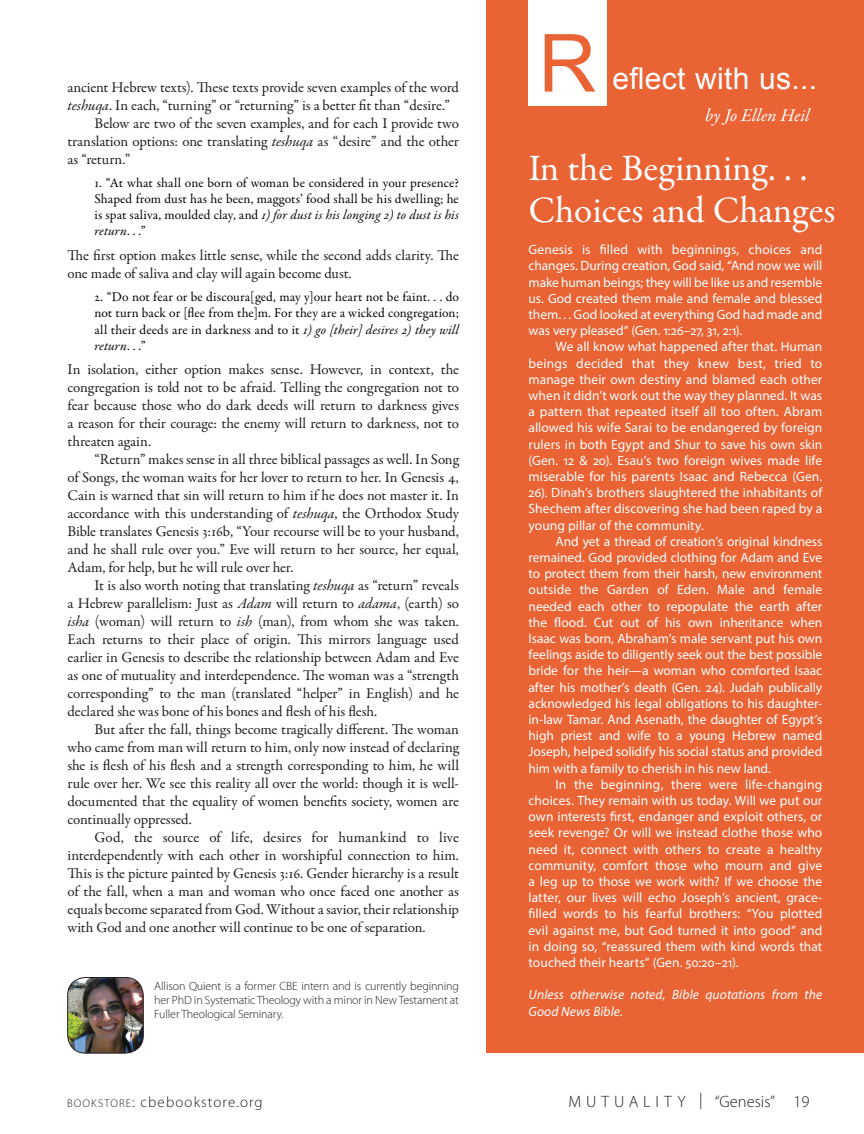
<style>
.page{position:relative;width:864px;height:1134px;background:#fff}
.page>*{position:absolute;margin:0;border:0;box-sizing:border-box;transform-origin:0 0}
.t1{font:80.25px "Arial";color:#ea6335}
.t2{font:37.5px/42px "Garamond Premr Pro";letter-spacing:-.005em;color:#fff}
.t3{font:30px "Arial";letter-spacing:.01em;color:#fff}
.t4{font:italic 18px "Garamond Premr Pro";color:#fff}
.t5{font:300 16.5px "Myriad Pro";letter-spacing:.26em;color:#231f20}
.t6{font:15px/18px "Garamond Premr Pro";letter-spacing:-.005em;color:#231f20;text-align:justify}
.t7{font:300 15px "Myriad Pro";letter-spacing:.075em;color:#231f20}
.t8{font:13.5px/16.2px "Myriad Pro";color:#fff;text-align:justify}
.t9{font:13.5px/16.2px "Garamond Premr Pro";letter-spacing:.015em;color:#040503;text-align:justify}
.t10{font:italic 13.5px/16.2px "Myriad Pro";letter-spacing:.005em;color:#fff}
.t11{font:300 12px/14.4px "Myriad Pro";letter-spacing:-.01em;color:#231f20;text-align:justify}
.s1{font-style:italic}
.s2{font-size:11.25px}
.s3{font-style:inherit}
</style>
<div class="page">
<div style="left:486px;top:0;width:378px;height:1053px;background:#ea6335"></div>
<div style="left:529px;top:0;width:78px;height:105px;background:#fff"></div>
<img style="left:68px;top:978px;width:75px;height:75px">
<div style="left:68px;top:977px;width:75px;height:76px;border:1px solid #231f20;border-radius:18px"></div>
<p class="t6" style="left:68px;top:79px;width:393px">ancient Hebrew texts). These texts provide seven examples of the word</p>
<p class="t6" style="left:68px;top:97px;width:384px"><span class="s1">teshuqa</span>. In each, “turning” or “returning” is a better fit than “desire.”</p>
<p class="t6" style="left:94px;top:115px;width:366px">Below are two of the seven examples, and for each I provide two</p>
<p class="t6" style="left:68px;top:133px;width:393px">translation options: one translating <span class="s1">teshuqa</span> as “desire” and the other</p>
<p class="t6" style="left:68px;top:151px;width:64px">as “return.”</p>
<p class="t9" style="left:94px;top:175px;width:366px">1. “At what shall one born of woman be considered in your presence?<br>Shaped from dust has he been, maggots’ food shall be his dwelling; he is spat saliva, moulded clay, and <span class="s1">1) for dust is his longing 2) to dust is his return</span>. . .”</p>
<p class="t6" style="left:68px;top:247px;width:393px">The first option makes little sense, while the second adds clarity. The one made of saliva and clay will again become dust.</p>
<p class="t9" style="left:94px;top:289px;width:366px">2. “Do not fear or be discoura[ged, may y]our heart not be faint. . . do not turn back or [flee from the]m. For they are a wicked congregation; all their deeds are in darkness and to it <span class="s1">1) go [their] desires 2) they will return</span>. . .”</p>
<p class="t6" style="left:68px;top:361px;width:393px">In isolation, either option makes sense. However, in context, the congregation is told not to be afraid. Telling the congregation not to fear because those who do dark deeds will return to darkness gives a reason for their courage: the enemy will return to darkness, not to threaten again.</p>
<p class="t6" style="left:68px;top:451px;width:393px;text-indent:27px">“Return” makes sense in all three biblical passages as well. In Song of Songs, the woman waits for her lover to return to her. In Genesis 4, Cain is warned that sin will return to him if he does not master it. In accordance with this understanding of <span class="s1">teshuqa</span>, the Orthodox Study Bible translates Genesis 3:16b, “Your recourse will be to your husband, and he shall rule over you.” Eve will return to her source, her equal, Adam, for help, but he will rule over her.</p>
<p class="t6" style="left:68px;top:577px;width:393px;text-indent:27px">It is also worth noting that translating <span class="s1">teshuqa</span> as “return” reveals a Hebrew parallelism: Just as <span class="s1">Adam</span> will return to <span class="s1">adama</span>, (earth) so <span class="s1">isha</span> (woman) will return to <span class="s1">ish</span> (man), from whom she was taken.<br>Each returns to their place of origin. This mirrors language used earlier in Genesis to describe the relationship between Adam and Eve as one of mutuality and interdependence. The woman was a “strength corresponding” to the man (translated “helper” in English) and he declared she was bone of his bones and flesh of his flesh.</p>
<p class="t6" style="left:68px;top:721px;width:393px;text-indent:27px">But after the fall, things become tragically different. The woman who came from man will return to him, only now instead of declaring she is flesh of his flesh and a strength corresponding to him, he will rule over her. We see this reality all over the world: though it is well&shy;documented that the equality of women benefits society, women are continually oppressed.</p>
<p class="t6" style="left:68px;top:829px;width:393px;text-indent:27px">God, the source of life, desires for humankind to live interdependently with each other in worshipful connection to him.<br>This is the picture painted by Genesis 3:16. Gender hierarchy is a result of the fall, when a man and woman who once faced one another as equals become separated from God. Without a savior, their relationship with God and one another will continue to be one of separation.</p>
<p class="t11" style="left:154px;top:979px;width:306px">Allison Quient is a former CBE intern and is currently beginning her PhD in Systematic Theology with a minor in New Testament at Fuller Theological Seminary.</p>
<h1 class="t1" style="left:538px;top:11px;width:59px">R</h1>
<h3 class="t3" style="left:612px;top:58px;width:206px">eflect with us...</h3>
<p class="t4" style="left:705px;top:104px;width:106px">by Jo Ellen Heil</p>
<h2 class="t2" style="left:529px;top:148px;width:308px">In the Beginning. . .<br>Choices and Changes</h2>
<p class="t8" style="left:529px;top:241px;width:295px">Genesis is filled with beginnings, choices and changes. During creation, God said, “And now we will make human beings; they will be like us and resemble us. God created them male and female and blessed them. . . God looked at everything God had made and was very pleased” (Gen. 1:26–27, 31, 2:1).</p>
<p class="t8" style="left:529px;top:339px;width:295px;text-indent:27px">We all know what happened after that. Human beings decided that they knew best, tried to manage their own destiny and blamed each other when it didn’t work out the way they planned. It was a pattern that repeated itself all too often. Abram allowed his wife Sarai to be endangered by foreign rulers in both Egypt and Shur to save his own skin (Gen. 12 &amp; 20). Esau’s two foreign wives made life miserable for his parents Isaac and Rebecca (Gen.<br>26). Dinah’s brothers slaughtered the inhabitants of Shechem after discovering she had been raped by a young pillar of the community.</p>
<p class="t8" style="left:529px;top:533px;width:295px;text-indent:27px">And yet a thread of creation’s original kindness remained. God provided clothing for Adam and Eve to protect them from their harsh, new environment outside the Garden of Eden. Male and female needed each other to repopulate the earth after the flood. Cut out of his own inheritance when Isaac was born, Abraham’s male servant put his own feelings aside to diligently seek out the best possible bride for the heir—a woman who comforted Isaac after his mother’s death (Gen. 24). Judah publically acknowledged his legal obligations to his daughter&shy;in-law Tamar. And Asenath, the daughter of Egypt’s high priest and wife to a young Hebrew named Joseph, helped solidify his social status and provided him with a family to cherish in his new land.</p>
<p class="t8" style="left:529px;top:776px;width:295px;text-indent:27px">In the beginning, there were life-changing choices. They remain with us today. Will we put our own interests first, endanger and exploit others, or seek revenge? Or will we instead clothe those who need it, connect with others to create a healthy community, comfort those who mourn and give a leg up to those we work with? If we choose the latter, our lives will echo Joseph’s ancient, grace&shy;filled words to his fearful brothers: “You plotted evil against me, but God turned it into good” and in doing so, “reassured them with kind words that touched their hearts” (Gen. 50:20–21).</p>
<p class="t10" style="left:529px;top:987px;width:295px">Unless otherwise noted, Bible quotations from the<br>Good News Bible.</p>
<p class="t7" style="left:67px;top:1094px;width:197px"><span class="s2">BOOKSTORE</span><span class="s3">:</span> cbebookstore.org</p>
<p class="t5" style="left:568px;top:1092px;width:243px">MUTUALITY | “Genesis” 19</p>
</div>
